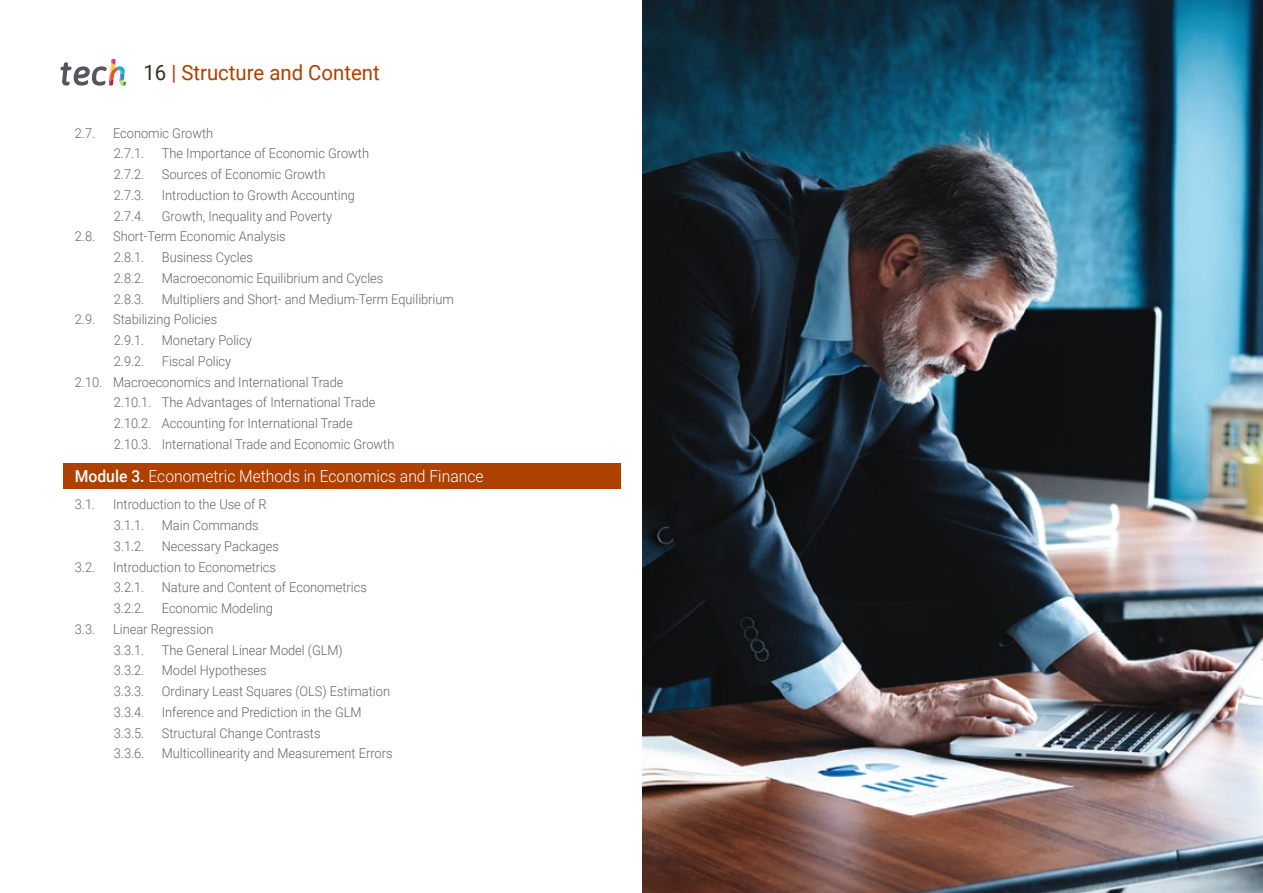
<style>
.page{position:relative;width:1263px;height:893px;background:#fff}
.page>*{position:absolute;margin:0;border:0;box-sizing:border-box;transform-origin:0 0}
.t1{font:21px "Roboto";color:#ae4000}
.t2{font:300 16.5px "Roboto";color:#fff;scale:.95 1}
.t3{font:300 13.5px/20.7px "Roboto";color:#61646a;scale:.95 1}
.s1{color:#312e20}
.s2{font-weight:500}
</style>
<div class="page">
<svg style="left:61px;top:59px;width:65px;height:27px"></svg>
<img style="left:642px;top:0;width:621px;height:893px">
<div style="left:64px;top:463px;width:557px;height:25px;background:#ae4000"></div>
<h1 class="t1" style="left:144px;top:57px;width:238px"><span class="s1">16</span> | Structure and Content</h1>
<p class="t3" style="left:75px;top:122px;width:23px">2.7.</p>
<p class="t3" style="left:113px;top:122px;width:107px">Economic Growth<br>2.7.1.</p>
<p class="t3" style="left:162px;top:143px;width:220px">The Importance of Economic Growth</p>
<p class="t3" style="left:114px;top:164px;width:34px">2.7.2.</p>
<p class="t3" style="left:162px;top:164px;width:174px">Sources of Economic Growth</p>
<p class="t3" style="left:114px;top:184px;width:34px">2.7.3.</p>
<p class="t3" style="left:162px;top:184px;width:205px">Introduction to Growth Accounting</p>
<p class="t3" style="left:114px;top:205px;width:34px">2.7.4.</p>
<p class="t3" style="left:162px;top:205px;width:181px">Growth, Inequality and Poverty</p>
<p class="t3" style="left:75px;top:226px;width:23px">2.8.</p>
<p class="t3" style="left:113px;top:226px;width:183px">Short-Term Economic Analysis<br>2.8.1.</p>
<p class="t3" style="left:162px;top:247px;width:97px">Business Cycles</p>
<p class="t3" style="left:114px;top:267px;width:34px">2.8.2.</p>
<p class="t3" style="left:162px;top:267px;width:235px">Macroeconomic Equilibrium and Cycles</p>
<p class="t3" style="left:114px;top:288px;width:34px">2.8.3.</p>
<p class="t3" style="left:162px;top:288px;width:309px">Multipliers and Short- and Medium-Term Equilibrium</p>
<p class="t3" style="left:75px;top:309px;width:23px">2.9.</p>
<p class="t3" style="left:113px;top:309px;width:111px">Stabilizing Policies<br>2.9.1.</p>
<p class="t3" style="left:162px;top:330px;width:96px">Monetary Policy</p>
<p class="t3" style="left:114px;top:350px;width:34px">2.9.2.</p>
<p class="t3" style="left:162px;top:350px;width:75px">Fiscal Policy</p>
<p class="t3" style="left:75px;top:371px;width:284px">2.10. Macroeconomics and International Trade</p>
<p class="t3" style="left:114px;top:392px;width:277px">2.10.1. The Advantages of International Trade</p>
<p class="t3" style="left:114px;top:413px;width:253px">2.10.2. Accounting for International Trade</p>
<p class="t3" style="left:114px;top:433px;width:297px">2.10.3. International Trade and Economic Growth</p>
<p class="t2" style="left:75px;top:465px;width:432px"><span class="s2">Module 3.</span> Econometric Methods in Economics and Finance</p>
<p class="t3" style="left:75px;top:494px;width:23px">3.1.</p>
<p class="t3" style="left:113px;top:494px;width:163px">Introduction to the Use of R<br>3.1.1.</p>
<p class="t3" style="left:162px;top:514px;width:103px">Main Commands</p>
<p class="t3" style="left:114px;top:535px;width:34px">3.1.2.</p>
<p class="t3" style="left:162px;top:535px;width:125px">Necessary Packages</p>
<p class="t3" style="left:75px;top:556px;width:23px">3.2.</p>
<p class="t3" style="left:113px;top:556px;width:173px">Introduction to Econometrics<br>3.2.1.</p>
<p class="t3" style="left:162px;top:577px;width:217px">Nature and Content of Econometrics</p>
<p class="t3" style="left:114px;top:597px;width:34px">3.2.2.</p>
<p class="t3" style="left:162px;top:597px;width:118px">Economic Modeling</p>
<p class="t3" style="left:75px;top:618px;width:23px">3.3.</p>
<p class="t3" style="left:113px;top:618px;width:107px">Linear Regression<br>3.3.1.</p>
<p class="t3" style="left:162px;top:639px;width:192px">The General Linear Model (GLM)</p>
<p class="t3" style="left:114px;top:660px;width:34px">3.3.2.</p>
<p class="t3" style="left:162px;top:660px;width:112px">Model Hypotheses</p>
<p class="t3" style="left:114px;top:680px;width:34px">3.3.3.</p>
<p class="t3" style="left:162px;top:680px;width:242px">Ordinary Least Squares (OLS) Estimation</p>
<p class="t3" style="left:114px;top:701px;width:34px">3.3.4.</p>
<p class="t3" style="left:162px;top:701px;width:212px">Inference and Prediction in the GLM</p>
<p class="t3" style="left:114px;top:722px;width:34px">3.3.5.</p>
<p class="t3" style="left:162px;top:722px;width:168px">Structural Change Contrasts</p>
<p class="t3" style="left:114px;top:743px;width:34px">3.3.6.</p>
<p class="t3" style="left:162px;top:743px;width:244px">Multicollinearity and Measurement Errors</p>
</div>
